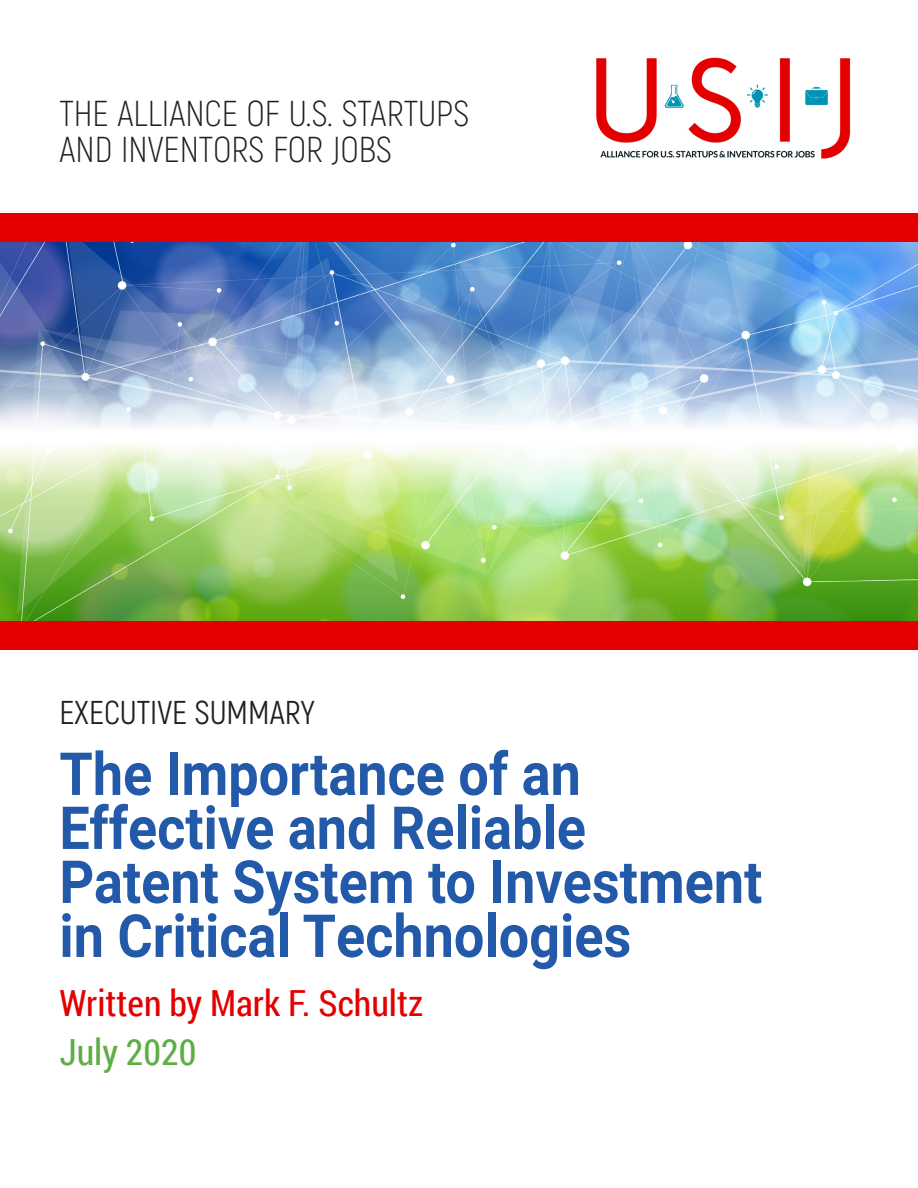
<style>
.page{position:relative;width:918px;height:1188px;background:#fff}
.page>*{position:absolute;margin:0;border:0;box-sizing:border-box;transform-origin:0 0}
.t1{font:700 59.4px/54px "Roboto";color:#2359a9;scale:.91 1}
.t2{font:300 36px/36px "Akrobat";color:#231f20}
.t3{font:36px "Roboto Condensed";color:#e40001}
.t4{font:36px "Roboto Condensed";color:#5fad45}
.t5{font:33px "Akrobat";color:#231f20}
</style>
<div class="page">
<img style="left:0;top:242px;width:918px;height:379px">
<div style="left:0;top:214px;width:918px;height:28px;background:#e40001"></div>
<div style="left:0;top:621px;width:918px;height:28px;background:#e40001"></div>
<img style="left:596px;top:57px;width:255px;height:102px">
<p class="t2" style="left:59px;top:95px;width:411px">THE ALLIANCE OF U.S. STARTUPS<br>AND INVENTORS FOR JOBS</p>
<p class="t5" style="left:59px;top:693px;width:257px">EXECUTIVE SUMMARY</p>
<p class="t1" style="left:59px;top:745px;width:774px">The Importance of an<br>Effective and Reliable<br>Patent System to Investment in Critical Technologies</p>
<p class="t3" style="left:59px;top:978px;width:365px">Written by Mark F. Schultz</p>
<p class="t4" style="left:59px;top:1027px;width:138px">July 2020</p>
</div>
